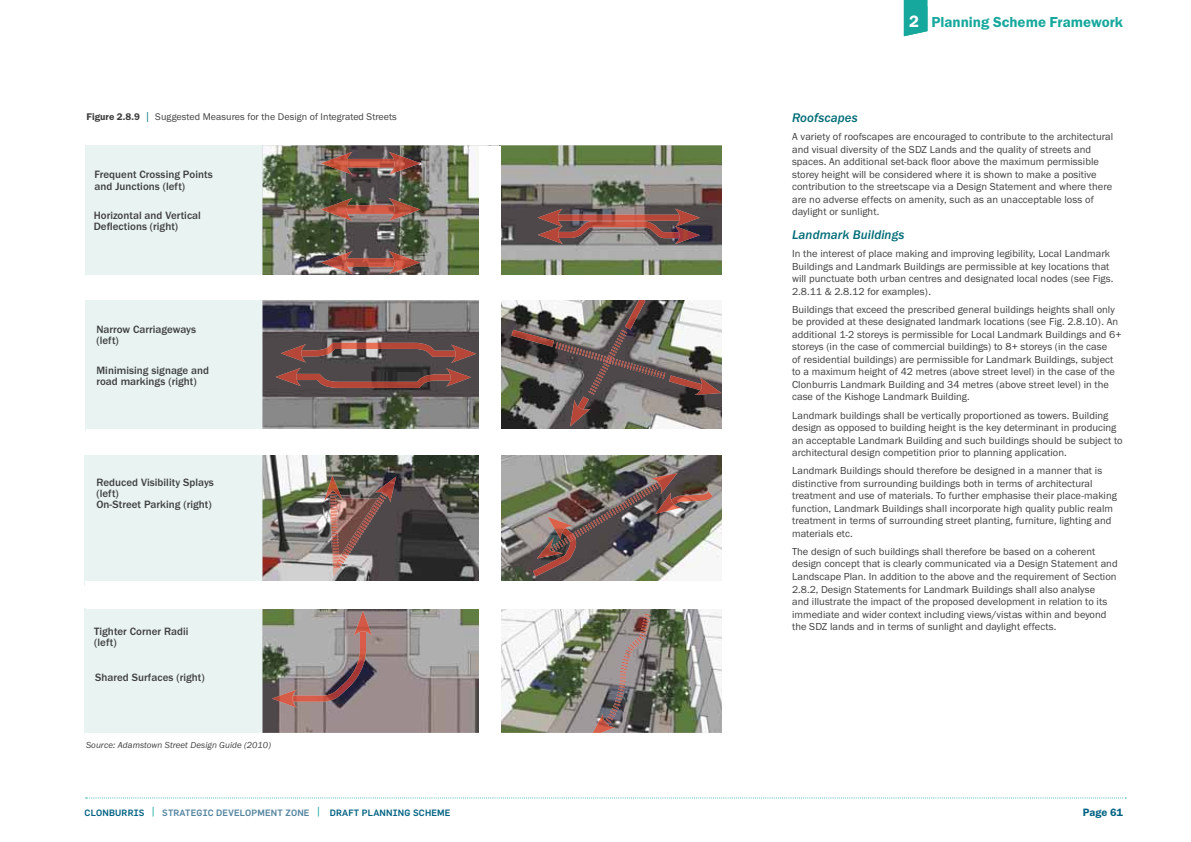
<style>
.page{position:relative;width:1191px;height:842px;background:#fff}
.page>*{position:absolute;margin:0;border:0;box-sizing:border-box;transform-origin:0 0}
.t1{font:15px "Franklin Gothic URW Dem";color:#16a89d}
.t2{font:italic 14.5px "Century Gothic";color:#231f20}
.SUB_D{font:13px "Franklin Gothic URW Med Ita";letter-spacing:.005em;color:#006d77}
.Key_Bullets{font:500 11px "Franklin Gothic URW";letter-spacing:.005em;color:#3e3e3f}
.t3{font:11px "Franklin Gothic URW Dem";letter-spacing:-.005em;color:#006282}
._12_pt_type{font:10.5px/12.5px "Franklin Gothic URW Boo";letter-spacing:.005em;color:#3e3e3f}
.table_title{font:10px "Franklin Gothic URW Boo";letter-spacing:.005em;color:#3e3e3f}
.t4{font:500 9px "Flama";letter-spacing:.02em;color:#006282}
._12_pt_type-2{font:9px "Franklin Gothic URW Boo Ita";letter-spacing:.005em;color:#3e3e3f}
.s1{font-family:"Franklin Gothic URW Dem"}
.s2{font-size:11.9px;color:#007681}
.s3{font-size:17px;color:#fff}
.s4{font-size:12.6px;color:#16a89d}
.s5{color:#54849f}
</style>
<div class="page">
<svg style="left:903px;top:0;width:24px;height:36px"></svg>
<svg style="left:86px;top:797px;width:1040px;height:1px"></svg>
<div style="left:85px;top:145px;width:637px;height:131px;background:#e9f3f2"></div>
<div style="left:85px;top:300px;width:637px;height:130px;background:#e9f3f2"></div>
<div style="left:85px;top:455px;width:637px;height:131px;background:#e9f3f2"></div>
<div style="left:85px;top:608px;width:637px;height:125px;background:#e9f3f2"></div>
<img style="left:262px;top:145px;width:228px;height:131px">
<svg style="left:262px;top:608px;width:217px;height:125px;background:#978e8b"></svg>
<svg style="left:262px;top:300px;width:217px;height:130px;background:#676463"></svg>
<img style="left:501px;top:608px;width:221px;height:125px">
<img style="left:604px;top:614px;width:47px;height:111px">
<img style="left:593px;top:713px;width:22px;height:20px">
<svg style="left:499px;top:145px;width:223px;height:131px;background:#817d6d"></svg>
<img style="left:296px;top:374px;width:155px;height:14px">
<img style="left:276px;top:368px;width:25px;height:18px">
<img style="left:446px;top:368px;width:25px;height:19px">
<img style="left:301px;top:343px;width:155px;height:14px">
<img style="left:451px;top:345px;width:25px;height:18px">
<img style="left:281px;top:344px;width:25px;height:18px">
<img style="left:262px;top:455px;width:217px;height:126px">
<img style="left:329px;top:497px;width:54px;height:80px">
<img style="left:330px;top:497px;width:53px;height:71px">
<img style="left:292px;top:631px;width:74px;height:71px">
<img style="left:272px;top:689px;width:25px;height:19px">
<img style="left:354px;top:631px;width:18px;height:5px">
<img style="left:353px;top:159px;width:35px;height:9px">
<img style="left:321px;top:152px;width:32px;height:23px">
<img style="left:388px;top:152px;width:32px;height:23px">
<img style="left:353px;top:205px;width:35px;height:9px">
<img style="left:321px;top:198px;width:32px;height:23px">
<img style="left:388px;top:198px;width:32px;height:23px">
<img style="left:353px;top:258px;width:35px;height:9px">
<img style="left:321px;top:251px;width:32px;height:23px">
<img style="left:388px;top:251px;width:32px;height:23px">
<img style="left:501px;top:455px;width:221px;height:126px">
<img style="left:574px;top:481px;width:87px;height:56px">
<img style="left:651px;top:473px;width:26px;height:21px">
<img style="left:537px;top:537px;width:26px;height:21px">
<img style="left:681px;top:492px;width:31px;height:13px">
<img style="left:655px;top:492px;width:26px;height:22px">
<svg style="left:501px;top:300px;width:221px;height:130px;background:#7f7b77"></svg>
<img style="left:609px;top:330px;width:18px;height:26px">
<img style="left:625px;top:300px;width:20px;height:30px">
<img style="left:669px;top:375px;width:33px;height:15px">
<img style="left:694px;top:377px;width:27px;height:18px">
<div style="left:479px;top:146px;width:22px;height:618px;background:#fff"></div>
<div style="left:86px;top:581px;width:681px;height:27px;background:#fff"></div>
<p class="table_title" style="left:87px;top:111px;width:312px"><span class="s1">Figure 2.8.9</span> <span class="s2">|</span> Suggested Measures for the Design of Integrated Streets</p>
<p class="Key_Bullets" style="left:95px;top:168px;width:120px">Frequent Crossing Points</p>
<p class="Key_Bullets" style="left:95px;top:180px;width:92px">and Junctions (left)</p>
<p class="Key_Bullets" style="left:94px;top:209px;width:109px">Horizontal and Vertical</p>
<p class="Key_Bullets" style="left:94px;top:220px;width:86px">Deflections (right)</p>
<p class="t2" style="left:69px;top:208px;width:125px">Deflections (right)</p>
<p class="Key_Bullets" style="left:96px;top:323px;width:101px">Narrow Carriageways</p>
<p class="Key_Bullets" style="left:96px;top:334px;width:24px">(left)</p>
<p class="Key_Bullets" style="left:96px;top:364px;width:114px">Minimising signage and</p>
<p class="Key_Bullets" style="left:96px;top:375px;width:102px">road markings (right)</p>
<p class="t2" style="left:69px;top:362px;width:147px">road markings (right)</p>
<p class="Key_Bullets" style="left:96px;top:476px;width:119px">Reduced Visibility Splays</p>
<p class="Key_Bullets" style="left:96px;top:487px;width:24px">(left)</p>
<p class="Key_Bullets" style="left:96px;top:498px;width:117px">On-Street Parking (right)</p>
<p class="t2" style="left:69px;top:498px;width:169px">On-Street Parking (right)</p>
<p class="Key_Bullets" style="left:94px;top:625px;width:96px">Tighter Corner Radii</p>
<p class="Key_Bullets" style="left:94px;top:636px;width:24px">(left)</p>
<p class="Key_Bullets" style="left:95px;top:670px;width:111px">Shared Surfaces (right)</p>
<p class="_12_pt_type-2" style="left:86px;top:739px;width:186px">Source: Adamstown Street Design Guide (2010)</p>
<h1 class="t1" style="left:909px;top:13px;width:215px"><span class="s3">2</span> Planning Scheme Framework</h1>
<p class="SUB_D" style="left:792px;top:110px;width:67px">Roofscapes</p>
<p class="_12_pt_type" style="left:792px;top:130px;width:323px">A variety of roofscapes are encouraged to contribute to the architectural and visual diversity of the SDZ Lands and the quality of streets and spaces. An additional set-back floor above the maximum permissible storey height will be considered where it is shown to make a positive contribution to the streetscape via a Design Statement and where there are no adverse effects on amenity, such as an unacceptable loss of daylight or sunlight.</p>
<p class="SUB_D" style="left:792px;top:227px;width:114px">Landmark Buildings</p>
<p class="_12_pt_type" style="left:792px;top:247px;width:323px">In the interest of place making and improving legibility, Local Landmark Buildings and Landmark Buildings are permissible at key locations that will punctuate both urban centres and designated local nodes (see Figs.<br>2.8.11 &amp; 2.8.12 for examples).</p>
<p class="_12_pt_type" style="left:792px;top:303px;width:331px">Buildings that exceed the prescribed general buildings heights shall only be provided at these designated landmark locations (see Fig. 2.8.10). An additional 1-2 storeys is permissible for Local Landmark Buildings and 6+ storeys (in the case of commercial buildings) to 8+ storeys (in the case<br>of residential buildings) are permissible for Landmark Buildings, subject to a maximum height of 42 metres (above street level) in the case of the Clonburris Landmark Building and 34 metres (above street level) in the case of the Kishoge Landmark Building.</p>
<p class="_12_pt_type" style="left:792px;top:409px;width:332px">Landmark buildings shall be vertically proportioned as towers. Building design as opposed to building height is the key determinant in producing an acceptable Landmark Building and such buildings should be subject to architectural design competition prior to planning application.</p>
<p class="_12_pt_type" style="left:792px;top:464px;width:326px">Landmark Buildings should therefore be designed in a manner that is distinctive from surrounding buildings both in terms of architectural treatment and use of materials. To further emphasise their place-making function, Landmark Buildings shall incorporate high quality public realm treatment in terms of surrounding street planting, furniture, lighting and materials etc.</p>
<p class="_12_pt_type" style="left:792px;top:545px;width:327px">The design of such buildings shall therefore be based on a coherent design concept that is clearly communicated via a Design Statement and Landscape Plan. In addition to the above and the requirement of Section 2.8.2, Design Statements for Landmark Buildings shall also analyse<br>and illustrate the impact of the proposed development in relation to its immediate and wider context including views/vistas within and beyond the SDZ lands and in terms of sunlight and daylight effects.</p>
<p class="t4" style="left:85px;top:807px;width:367px">CLONBURRIS <span class="s4">|</span> <span class="s5">STRATEGIC DEVELOPMENT ZONE</span> <span class="s4">|</span> DRAFT PLANNING SCHEME</p>
<p class="t3" style="left:1083px;top:806px;width:41px">Page 61</p>
</div>
